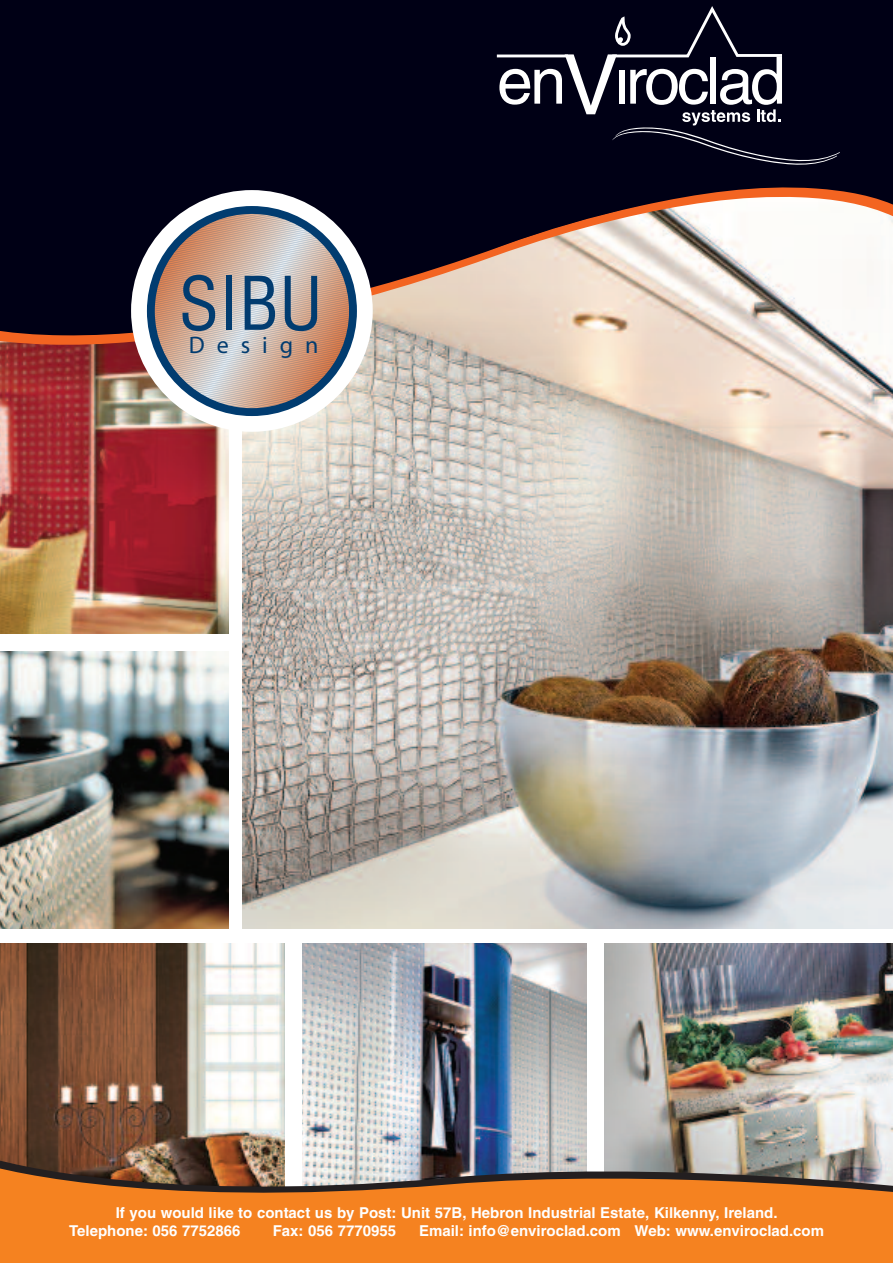
<style>
.page{position:relative;width:893px;height:1263px;background:#fff}
.page>*{position:absolute;margin:0;border:0;box-sizing:border-box;transform-origin:0 0}
.t1{font:condensed 72px "Helvetica";color:#013c70}
.t2{font:500 24px "Eurostile T";letter-spacing:.5em;color:#013c70}
.t3{font:700 15px/18px "Helvetica";color:#fff}
</style>
<div class="page">
<img style="left:586px;top:943px;width:307px;height:212px">
<img style="left:0;top:943px;width:285px;height:212px">
<img style="left:302px;top:943px;width:284px;height:212px">
<img style="left:0;top:380px;width:229px;height:314px">
<img style="left:0;top:651px;width:228px;height:278px">
<img style="left:243px;top:380px;width:650px;height:549px">
<svg style="left:0;top:6px;width:893px;height:374px;background:#251f2e"></svg>
<hr style="left:497px;top:55px;width:71px;height:2px;background:#fff">
<svg style="left:499px;top:6px;width:341px;height:162px;background:#1f1f32"></svg>
<svg style="left:0;top:184px;width:893px;height:162px"></svg>
<div style="left:131px;top:190px;width:242px;height:242px;background:#fff;border-radius:50%"></div>
<div style="left:147px;top:206px;width:210px;height:210px;background:#013c70;border-radius:50%"></div>
<svg style="left:155px;top:214px;width:194px;height:194px"></svg>
<div style="left:0;top:0;width:893px;height:6px;background:#000015"></div>
<div style="left:0;top:635px;width:237px;height:16px;background:#fff"></div>
<div style="left:588px;top:930px;width:16px;height:333px;background:#fff"></div>
<img style="left:0;top:1155px;width:893px;height:9px">
<svg style="left:0;top:1164px;width:893px;height:99px;background:#d97c2d"></svg>
<h1 class="t1" style="left:179px;top:276px;width:146px">SIBU</h1>
<h2 class="t2" style="left:189px;top:336px;width:131px">Design</h2>
<p class="t3" style="left:69px;top:1205px;width:710px;text-indent:47px">If you would like to contact us by Post: Unit 57B, Hebron Industrial Estate, Kilkenny, Ireland.<br>Telephone: 056 7752866</p>
<p class="t3" style="left:273px;top:1223px;width:125px">Fax: 056 7770955</p>
<p class="t3" style="left:419px;top:1223px;width:407px">Email: info@enviroclad.com Web: www.enviroclad.com</p>
</div>
